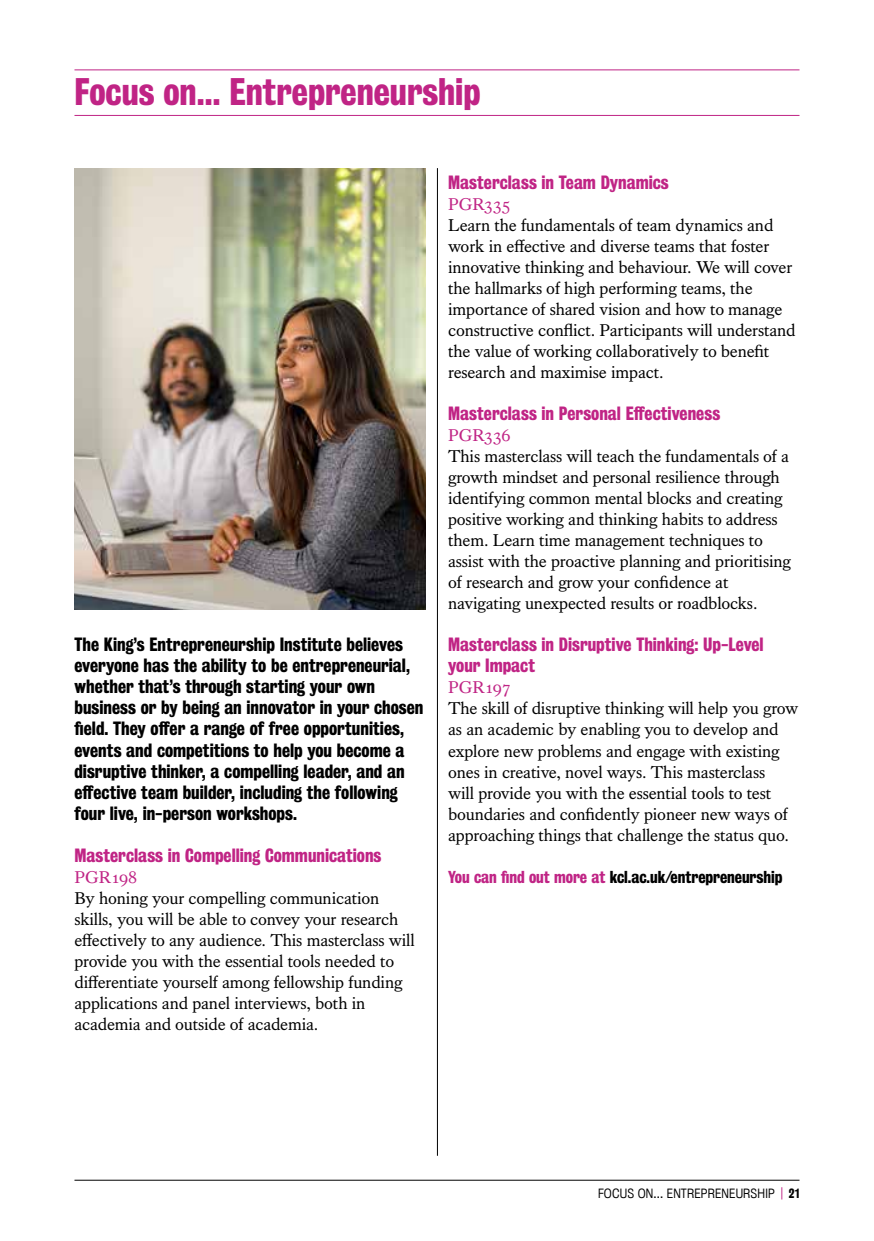
<style>
.page{position:relative;width:874px;height:1241px;background:#fff}
.page>*{position:absolute;margin:0;border:0;box-sizing:border-box;transform-origin:0 0}
.t1{font:35px "Kings Bureau Grot Three Seven";color:#c02485}
.t2{font:17.5px/21px "Kings Caslon Text";letter-spacing:-.01em;color:#000}
.t3{font:17.5px/21px "Kings Bureau Grot Three Seven";color:#000}
.t4{font:17.5px/21px "Kings Bureau Grot Three Seven";color:#c02485}
.t5{font:17.5px "Kings Caslon Text";letter-spacing:-.01em;color:#c02485}
.t6{font:15.75px "Kings Bureau Grot Three Seven";letter-spacing:-.005em;color:#000}
.t7{font:12.25px "Kings Bureau Grot Five One";letter-spacing:.01em;color:#000}
.s1{color:#c02485}
.s2{font-family:"Kings Bureau Grot Three Seven"}
</style>
<div class="page">
<hr style="left:74px;top:1179px;width:725px;height:1px;background:#000">
<hr style="left:74px;top:69px;width:725px;height:1px;background:#c02485">
<hr style="left:74px;top:115px;width:725px;height:1px;background:#c02485">
<hr style="left:437px;top:168px;width:1px;height:987px;background:#000">
<img style="left:74px;top:168px;width:351px;height:441px">
<h1 class="t1" style="left:74px;top:71px;width:407px">Focus on… Entrepreneurship</h1>
<p class="t3" style="left:74px;top:634px;width:350px">The King’s Entrepreneurship Institute believes everyone has the ability to be entrepreneurial, whether that’s through starting your own business or by being an innovator in your chosen field. They offer a range of free opportunities, events and competitions to help you become a disruptive thinker, a compelling leader, and an effective team builder, including the following four live, in-person workshops.</p>
<p class="t4" style="left:74px;top:844px;width:308px">Masterclass in Compelling Communications</p>
<p class="t5" style="left:74px;top:866px;width:64px">PGR198</p>
<p class="t2" style="left:74px;top:887px;width:341px">By honing your compelling communication skills, you will be able to convey your research effectively to any audience. This masterclass will provide you with the essential tools needed to differentiate yourself among fellowship funding applications and panel interviews, both in academia and outside of academia.</p>
<p class="t4" style="left:448px;top:172px;width:222px">Masterclass in Team Dynamics</p>
<p class="t5" style="left:448px;top:194px;width:64px">PGR335</p>
<p class="t2" style="left:448px;top:215px;width:349px">Learn the fundamentals of team dynamics and work in effective and diverse teams that foster innovative thinking and behaviour. We will cover the hallmarks of high performing teams, the importance of shared vision and how to manage constructive conflict. Participants will understand the value of working collaboratively to benefit research and maximise impact.</p>
<p class="t4" style="left:448px;top:403px;width:273px">Masterclass in Personal Effectiveness</p>
<p class="t5" style="left:448px;top:425px;width:64px">PGR336</p>
<p class="t2" style="left:448px;top:446px;width:344px">This masterclass will teach the fundamentals of a growth mindset and personal resilience through identifying common mental blocks and creating positive working and thinking habits to address them. Learn time management techniques to assist with the proactive planning and prioritising of research and grow your confidence at navigating unexpected results or roadblocks.</p>
<p class="t4" style="left:448px;top:634px;width:317px">Masterclass in Disruptive Thinking: Up-Level your Impact</p>
<p class="t5" style="left:448px;top:677px;width:64px">PGR197</p>
<p class="t2" style="left:448px;top:698px;width:351px">The skill of disruptive thinking will help you grow as an academic by enabling you to develop and explore new problems and engage with existing ones in creative, novel ways. This masterclass<br>will provide you with the essential tools to test boundaries and confidently pioneer new ways of approaching things that challenge the status quo.</p>
<p class="t6" style="left:448px;top:867px;width:335px"><span class="s1">You can find out more at</span> kcl.ac.uk/entrepreneurship</p>
<p class="t7" style="left:597px;top:1186px;width:203px">FOCUS ON... ENTREPRENEURSHIP <span class="s1">|</span> <span class="s2">21</span></p>
</div>
